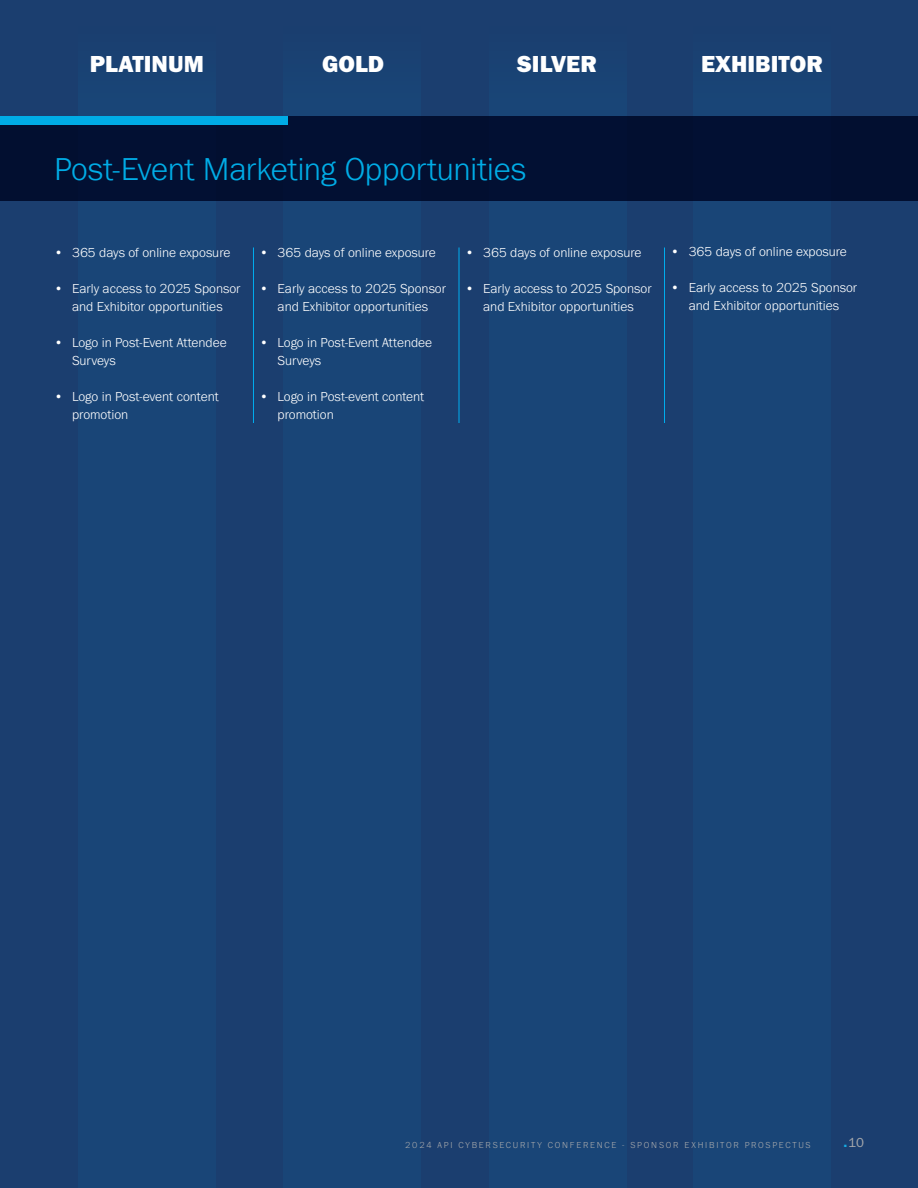
<style>
.page{position:relative;width:918px;height:1188px;background:#1b3e6f}
.page>*{position:absolute;margin:0;border:0;box-sizing:border-box;transform-origin:0 0}
.t1{font:300 32.85px "Franklin Gothic URW";letter-spacing:-.01em;color:#00ace6}
.t2{font:24px "Franklin Gothic URW Hea";color:#fff}
.t3{font:300 13.5px/18px "Franklin Gothic URW";color:#fff;text-align:center}
.t4{font:13.5px "Franklin Gothic URW Boo";color:#a7a9ac}
.t5{font:300 9px "Franklin Gothic URW";letter-spacing:.2em;color:#a7a9ac}
.s1{font-size:21px;color:#16ace3}
</style>
<div class="page">
<div style="left:489px;top:0;width:138px;height:1188px;background:#194577"></div>
<div style="left:284px;top:0;width:137px;height:1188px;background:#194577"></div>
<div style="left:78px;top:0;width:138px;height:1188px;background:#194577"></div>
<div style="left:694px;top:0;width:137px;height:1188px;background:#194577"></div>
<div style="left:0;top:117px;width:918px;height:84px;background:#021033"></div>
<div style="left:0;top:117px;width:288px;height:8px;background:#00ace6"></div>
<hr style="left:253px;top:248px;width:1px;height:175px;background:#00aeef">
<hr style="left:459px;top:248px;width:1px;height:175px;background:#00aeef">
<hr style="left:664px;top:248px;width:1px;height:175px;background:#00aeef">
<h2 class="t2" style="left:90px;top:48px;width:116px">PLATINUM</h2>
<h2 class="t2" style="left:322px;top:48px;width:63px">GOLD</h2>
<h2 class="t2" style="left:517px;top:48px;width:81px">SILVER</h2>
<h2 class="t2" style="left:701px;top:48px;width:123px">EXHIBITOR</h2>
<h1 class="t1" style="left:54px;top:149px;width:474px">Post-Event Marketing Opportunities</h1>
<p class="t3" style="left:54px;top:243px;width:178px">• 365 days of online exposure</p>
<p class="t3" style="left:54px;top:279px;width:188px">• Early access to 2025 Sponsor and Exhibitor opportunities</p>
<p class="t3" style="left:72px;top:333px;width:156px;text-align:left;text-indent:-18px">• Logo in Post-Event Attendee<br>Surveys</p>
<p class="t3" style="left:72px;top:387px;width:148px;text-align:left;text-indent:-18px">• Logo in Post-event content promotion</p>
<p class="t3" style="left:260px;top:243px;width:178px">• 365 days of online exposure</p>
<p class="t3" style="left:260px;top:279px;width:188px">• Early access to 2025 Sponsor and Exhibitor opportunities</p>
<p class="t3" style="left:278px;top:333px;width:156px;text-align:left;text-indent:-18px">• Logo in Post-Event Attendee<br>Surveys</p>
<p class="t3" style="left:278px;top:387px;width:148px;text-align:left;text-indent:-18px">• Logo in Post-event content promotion</p>
<p class="t3" style="left:465px;top:243px;width:178px">• 365 days of online exposure</p>
<p class="t3" style="left:465px;top:279px;width:188px">• Early access to 2025 Sponsor and Exhibitor opportunities</p>
<p class="t3" style="left:671px;top:243px;width:178px">• 365 days of online exposure</p>
<p class="t3" style="left:671px;top:279px;width:188px">• Early access to 2025 Sponsor and Exhibitor opportunities</p>
<p class="t5" style="left:405px;top:1139px;width:407px">2024 API CYBERSECURITY CONFERENCE - SPONSOR EXHIBITOR PROSPECTUS</p>
<p class="t4" style="left:843px;top:1134px;width:23px"><span class="s1">.</span>10</p>
</div>
